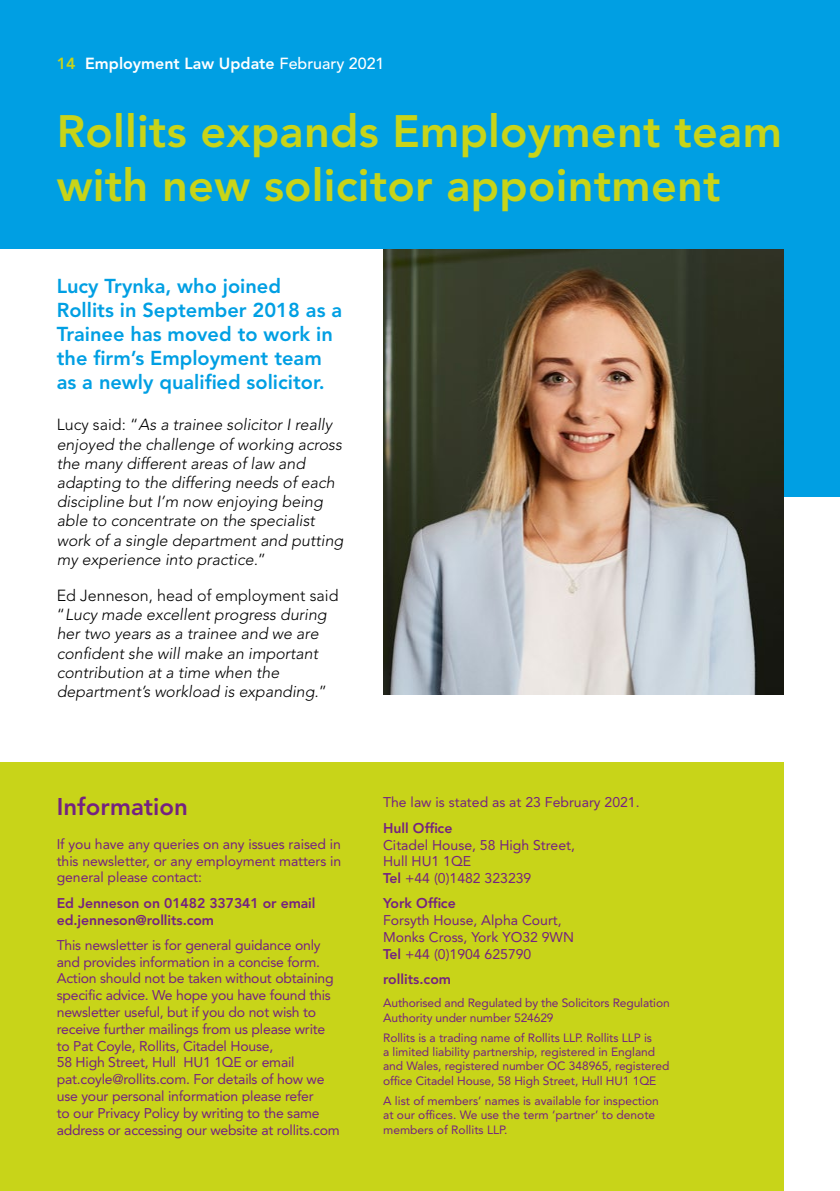
<style>
.page{position:relative;width:840px;height:1191px;background:#fff}
.page>*{position:absolute;margin:0;border:0;box-sizing:border-box;transform-origin:0 0}
.t1{font:800 45px/54px "Avenir LT Pro";letter-spacing:.005em;color:#c8d419}
.t2{font:800 24px "Avenir LT Pro";color:#742281}
.t3{font:800 20px/24px "Avenir LT Pro";color:#009fe3}
.t4{font:italic 300 16px/19.2px "Avenir LT Std";color:#000}
.t5{font:800 16px "Avenir LT Pro";color:#fff}
.t6{font:14px/16.8px "Avenir LT Pro";letter-spacing:-.015em;color:#742281}
.t7{font:800 14px/16.8px "Avenir LT Pro";letter-spacing:-.005em;color:#742281}
.t8{font:12px/14.4px "Avenir LT Pro";letter-spacing:-.005em;color:#742281}
.s1{color:#c8d419}
.s2{font-weight:500}
.s3{font-style:normal}
.s4{font-weight:800}
</style>
<div class="page">
<div style="left:0;top:763px;width:782px;height:428px;background:#c8d419"></div>
<div style="left:0;top:0;width:839px;height:496px;background:#009fe3"></div>
<div style="left:0;top:249px;width:782px;height:415px;background:#fff"></div>
<img style="left:383px;top:249px;width:399px;height:445px">
<p class="t5" style="left:57px;top:54px;width:329px"><span class="s1">14</span> Employment Law Update <span class="s2">February 2021</span></p>
<h1 class="t1" style="left:57px;top:105px;width:726px">Rollits expands Employment team with new solicitor appointment</h1>
<h3 class="t3" style="left:57px;top:274px;width:287px">Lucy Trynka, who joined<br>Rollits in September 2018 as a<br>Trainee has moved to work in the firm’s Employment team as a newly qualified solicitor.</h3>
<p class="t4" style="left:57px;top:415px;width:288px"><span class="s3">Lucy said: “</span>As a trainee solicitor I really enjoyed the challenge of working across the many different areas of law and adapting to the differing needs of each discipline but I’m now enjoying being able to concentrate on the specialist work of a single department and putting my experience into practice.<span class="s3">”</span></p>
<p class="t4" style="left:57px;top:586px;width:283px"><span class="s3">Ed Jenneson, head of employment said “</span>Lucy made excellent progress during her two years as a trainee and we are confident she will make an important contribution at a time when the department’s workload is expanding.<span class="s3">”</span></p>
<h2 class="t2" style="left:57px;top:792px;width:133px">Information</h2>
<p class="t6" style="left:57px;top:835px;width:286px;text-align:justify">If you have any queries on any issues raised in this newsletter, or any employment matters in general please contact:</p>
<p class="t7" style="left:57px;top:894px;width:260px">Ed Jenneson on 01482 337341 or email ed.jenneson@rollits.com</p>
<p class="t6" style="left:57px;top:936px;width:284px">This newsletter is for general guidance only and provides information in a concise form.<br>Action should not be taken without obtaining specific advice. We hope you have found this newsletter useful, but if you do not wish to receive further mailings from us please write to Pat Coyle, Rollits, Citadel House,<br>58 High Street, Hull HU1 1QE or email pat.coyle@rollits.com. For details of how we use your personal information please refer<br>to our Privacy Policy by writing to the same address or accessing our website at rollits.com</p>
<p class="t6" style="left:383px;top:794px;width:258px">The law is stated as at 23 February 2021.</p>
<p class="t7" style="left:383px;top:819px;width:71px">Hull Office</p>
<p class="t6" style="left:383px;top:836px;width:193px">Citadel House, 58 High Street,<br>Hull HU1 1QE<br><span class="s4">Tel</span> +44 (0)1482 323239</p>
<p class="t7" style="left:383px;top:895px;width:74px">York Office</p>
<p class="t6" style="left:383px;top:912px;width:192px">Forsyth House, Alpha Court,<br>Monks Cross, York YO32 9WN<br><span class="s4">Tel</span> +44 (0)1904 625790</p>
<p class="t7" style="left:383px;top:971px;width:69px">rollits.com</p>
<p class="t8" style="left:383px;top:995px;width:288px">Authorised and Regulated by the Solicitors Regulation<br>Authority under number 524629</p>
<p class="t8" style="left:383px;top:1030px;width:288px">Rollits is a trading name of Rollits LLP. Rollits LLP is<br>a limited liability partnership, registered in England and Wales, registered number OC 348965, registered office Citadel House, 58 High Street, Hull HU1 1QE</p>
<p class="t8" style="left:383px;top:1093px;width:277px">A list of members’ names is available for inspection at our offices. We use the term ‘partner’ to denote members of Rollits LLP.</p>
</div>
